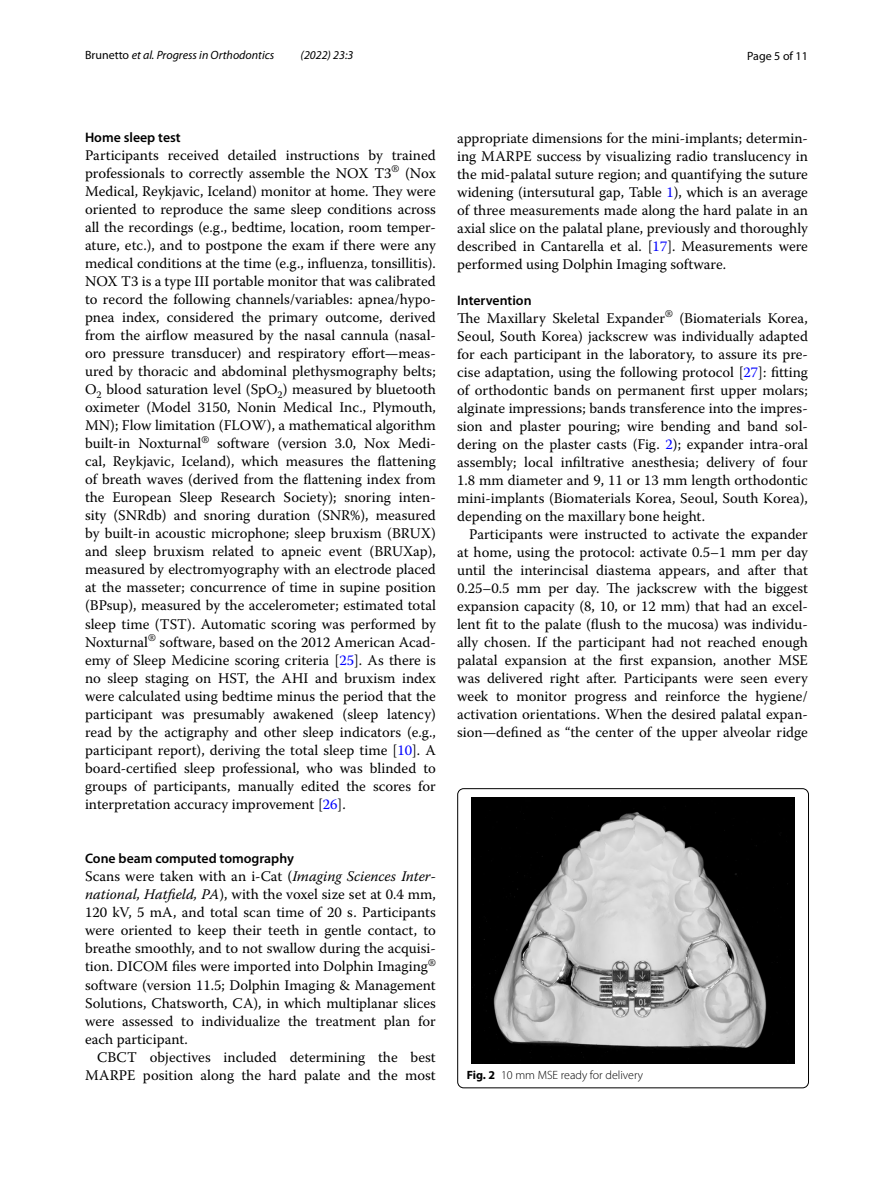
<style>
.page{position:relative;width:893px;height:1187px;background:#fff}
.page>*{position:absolute;margin:0;border:0;box-sizing:border-box;transform-origin:0 0}
.t1{font:14.7px/18px "Warnock Pro";color:#000;text-align:justify}
.t2{font:600 13.8px "Myriad Pro";color:#000}
.t3{font:italic 12px "Myriad Pro";color:#000}
.t4{font:300 12px "Myriad Pro";color:#000}
.t5{font:12px "Myriad Pro";color:#000}
.s1{font-style:normal}
.s2{color:#00f}
.s3{font-style:italic}
.s4{font-weight:700}
</style>
<div class="page">
<img style="left:471px;top:797px;width:324px;height:266px">
<div style="left:457px;top:788px;width:352px;height:299px;border:1px solid #000;border-radius:6px"></div>
<p class="t3" style="left:85px;top:48px;width:191px"><span class="s1">Brunetto</span> et al. Progress in Orthodontics</p>
<p class="t3" style="left:301px;top:48px;width:54px">(2022) 23:3</p>
<p class="t5" style="left:747px;top:48px;width:62px">Page 5 of 11</p>
<p class="t2" style="left:85px;top:129px;width:97px">Home sleep test</p>
<p class="t1" style="left:85px;top:146px;width:352px">Participants received detailed instructions by trained professionals to correctly assemble the NOX T3<sup>®</sup> (Nox Medical, Reykjavic, Iceland) monitor at home. They were oriented to reproduce the same sleep conditions across all the recordings (e.g., bedtime, location, room temper&shy;ature, etc.), and to postpone the exam if there were any medical conditions at the time (e.g., influenza, tonsillitis).<br>NOX T3 is a type III portable monitor that was calibrated to record the following channels/variables: apnea/hypo&shy;pnea index, considered the primary outcome, derived from the airflow measured by the nasal cannula (nasal&shy;oro pressure transducer) and respiratory effort—meas&shy;ured by thoracic and abdominal plethysmography belts; O<sub>2</sub> blood saturation level (SpO<sub>2</sub>) measured by bluetooth oximeter (Model 3150, Nonin Medical Inc., Plymouth, MN); Flow limitation (FLOW), a mathematical algorithm built-in Noxturnal<sup>®</sup> software (version 3.0, Nox Medi&shy;cal, Reykjavic, Iceland), which measures the flattening of breath waves (derived from the flattening index from the European Sleep Research Society); snoring inten&shy;sity (SNRdb) and snoring duration (SNR%), measured by built-in acoustic microphone; sleep bruxism (BRUX) and sleep bruxism related to apneic event (BRUXap), measured by electromyography with an electrode placed at the masseter; concurrence of time in supine position (BPsup), measured by the accelerometer; estimated total sleep time (TST). Automatic scoring was performed by Noxturnal<sup>®</sup> software, based on the 2012 American Acad&shy;emy of Sleep Medicine scoring criteria [<span class="s2">25</span>]. As there is no sleep staging on HST, the AHI and bruxism index were calculated using bedtime minus the period that the participant was presumably awakened (sleep latency) read by the actigraphy and other sleep indicators (e.g., participant report), deriving the total sleep time [<span class="s2">10</span>]. A board-certified sleep professional, who was blinded to groups of participants, manually edited the scores for interpretation accuracy improvement [<span class="s2">26</span>].</p>
<p class="t2" style="left:85px;top:850px;width:210px">Cone beam computed tomography</p>
<p class="t1" style="left:85px;top:867px;width:352px">Scans were taken with an i-Cat (<span class="s3">Imaging Sciences Inter&shy;national, Hatfield, PA</span>), with the voxel size set at 0.4 mm, 120 kV, 5 mA, and total scan time of 20 s. Participants were oriented to keep their teeth in gentle contact, to breathe smoothly, and to not swallow during the acquisi&shy;tion. DICOM files were imported into Dolphin Imaging<sup>® </sup>software (version 11.5; Dolphin Imaging &amp; Management Solutions, Chatsworth, CA), in which multiplanar slices were assessed to individualize the treatment plan for each participant.</p>
<p class="t1" style="left:85px;top:1047px;width:352px;text-align:right">CBCT objectives included determining the best<br>MARPE position along the hard palate and the most</p>
<p class="t1" style="left:457px;top:128px;width:352px">appropriate dimensions for the mini-implants; determin&shy;ing MARPE success by visualizing radio translucency in the mid-palatal suture region; and quantifying the suture widening (intersutural gap, Table <span class="s2">1</span>), which is an average of three measurements made along the hard palate in an axial slice on the palatal plane, previously and thoroughly described in Cantarella et al. [<span class="s2">17</span>]. Measurements were performed using Dolphin Imaging software.</p>
<p class="t2" style="left:457px;top:291px;width:76px">Intervention</p>
<p class="t1" style="left:457px;top:308px;width:352px">The Maxillary Skeletal Expander<sup>®</sup> (Biomaterials Korea, Seoul, South Korea) jackscrew was individually adapted for each participant in the laboratory, to assure its pre&shy;cise adaptation, using the following protocol [<span class="s2">27</span>]: fitting of orthodontic bands on permanent first upper molars; alginate impressions; bands transference into the impres&shy;sion and plaster pouring; wire bending and band sol&shy;dering on the plaster casts (Fig. <span class="s2">2</span>); expander intra-oral assembly; local infiltrative anesthesia; delivery of four 1.8 mm diameter and 9, 11 or 13 mm length orthodontic mini-implants (Biomaterials Korea, Seoul, South Korea), depending on the maxillary bone height.</p>
<p class="t1" style="left:457px;top:524px;width:352px;text-indent:12px">Participants were instructed to activate the expander at home, using the protocol: activate 0.5–1 mm per day until the interincisal diastema appears, and after that 0.25–0.5 mm per day. The jackscrew with the biggest expansion capacity (8, 10, or 12 mm) that had an excel&shy;lent fit to the palate (flush to the mucosa) was individu&shy;ally chosen. If the participant had not reached enough palatal expansion at the first expansion, another MSE was delivered right after. Participants were seen every week to monitor progress and reinforce the hygiene/ activation orientations. When the desired palatal expan&shy;sion—defined as “the center of the upper alveolar ridge</p>
<p class="t4" style="left:467px;top:1067px;width:178px"><span class="s4">Fig. 2</span> 10 mm MSE ready for delivery</p>
</div>
